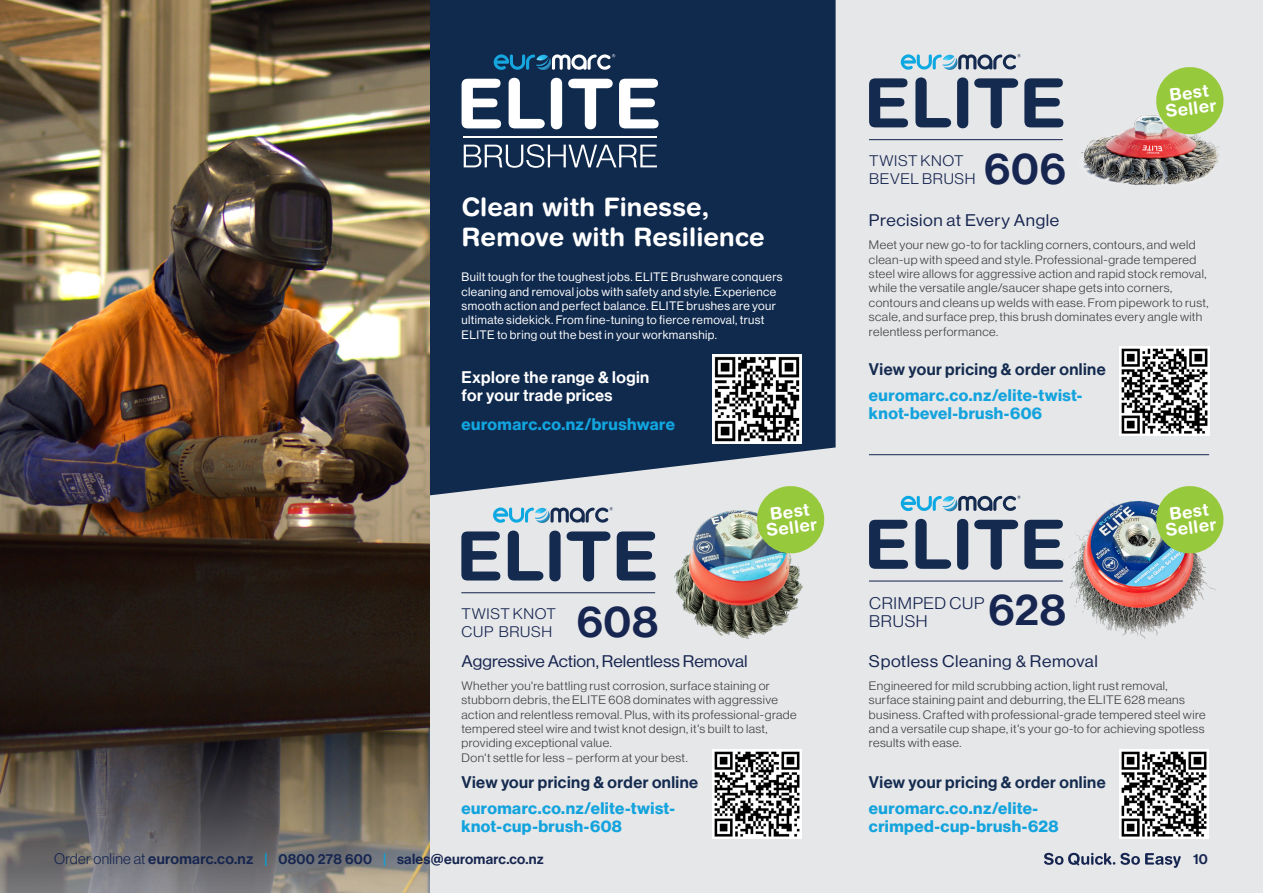
<style>
.page{position:relative;width:1263px;height:893px;background:#fff}
.page>*{position:absolute;margin:0;border:0;box-sizing:border-box;transform-origin:0 0}
.t1{font:43.95px "Neue Haas Display Mediu";letter-spacing:.02em;color:#172650}
.FREE{font:700 25.5px/30.6px "Helvetica Rounded LT Std";letter-spacing:.005em;color:#fff}
.FREE-2{font:700 17.25px/15.6px "Helvetica Rounded LT Std";color:#fff;text-align:center}
.FREE-3{font:700 16.5px/18px "Neue Haas Display";letter-spacing:.025em;color:#13a3dd}
.FREE-4{font:16.5px "Neue Haas Display Mediu";letter-spacing:.025em;color:#142b4f}
.Body__W{font:16.5px "Neue Haas Display";letter-spacing:.015em;color:#172650;scale:1.07 1}
.FREE-5{font:16.5px/18px "Neue Haas Display Mediu";letter-spacing:.025em;color:#fff}
.FREE-6{font:700 16.5px "Neue Haas Display";letter-spacing:.025em;color:#12a4de}
.Body__W-2{font:300 16.5px/18px "Neue Haas Display";letter-spacing:.04em;color:#172650;scale:1.07 1}
.Body__W-3{font:300 15px/18px "Neue Haas Display";letter-spacing:.045em;color:#172650;scale:1.07 1}
.t2{font:14.25px "Neue Haas Display Mediu";letter-spacing:.02em;color:#172650}
.Body__Bullets{font:300 12px/14.4px "Neue Haas Display";letter-spacing:.035em;color:#3e3e3f;scale:1.07 1}
.Body__Bullets-2{font:12px/14.4px "Neue Haas Display";letter-spacing:.035em;color:#fff}
.s1{color:#11a4de}
.s2{font-family:"Neue Haas Display";font-weight:300;font-size:15px}
.s3{font-size:15px}
.s4{color:#00a8e1}
</style>
<div class="page">
<div style="left:428px;top:0;width:835px;height:893px;background:#e6e7e9"></div>
<div style="left:430px;top:0;width:406px;height:495px;background:#102a4e"></div>
<img style="left:0;top:0;width:430px;height:893px">
<img style="left:1081px;top:115px;width:139px;height:71px">
<img style="left:1063px;top:501px;width:153px;height:138px">
<img style="left:674px;top:510px;width:129px;height:129px">
<img style="left:712px;top:355px;width:89px;height:89px">
<img style="left:712px;top:750px;width:89px;height:89px">
<img style="left:1120px;top:346px;width:89px;height:89px">
<hr style="left:869px;top:454px;width:340px;height:1px;background:#172650">
<img style="left:1120px;top:750px;width:89px;height:89px">
<svg style="left:754px;top:483px;width:73px;height:73px"></svg>
<svg style="left:1153px;top:486px;width:71px;height:70px"></svg>
<svg style="left:1153px;top:67px;width:71px;height:70px"></svg>
<svg style="left:462px;top:78px;width:196px;height:51px;background:#7d8b9f"></svg>
<svg style="left:494px;top:54px;width:121px;height:16px;background:#487393"></svg>
<hr style="left:464px;top:136px;width:193px;height:1px;background:#fff">
<svg style="left:464px;top:144px;width:193px;height:24px;background:#50637d"></svg>
<svg style="left:869px;top:519px;width:194px;height:51px"></svg>
<svg style="left:901px;top:495px;width:120px;height:16px"></svg>
<hr style="left:869px;top:580px;width:194px;height:2px;background:#172650">
<svg style="left:869px;top:77px;width:194px;height:51px"></svg>
<svg style="left:901px;top:54px;width:120px;height:16px"></svg>
<hr style="left:869px;top:139px;width:194px;height:1px;background:#172650">
<svg style="left:461px;top:531px;width:195px;height:50px"></svg>
<svg style="left:493px;top:507px;width:120px;height:16px"></svg>
<hr style="left:461px;top:592px;width:194px;height:1px;background:#172650">
<svg style="left:1044px;top:853px;width:137px;height:15px"></svg>
<p class="FREE" style="left:462px;top:191px;width:305px">Clean with Finesse,<br>Remove with Resilience</p>
<p class="Body__Bullets-2" style="left:462px;top:270px;width:323px">Built tough for the toughest jobs. ELITE Brushware conquers cleaning and removal jobs with safety and style. Experience smooth action and perfect balance. ELITE brushes are your ultimate sidekick. From fine-tuning to fierce removal, trust ELITE to bring out the best in your workmanship.</p>
<p class="FREE-5" style="left:462px;top:369px;width:189px">Explore the range &amp; login for your trade prices</p>
<p class="FREE-6" style="left:462px;top:415px;width:215px">euromarc.co.nz/bru<span class="s1">shwa</span>re</p>
<p class="Body__W-3" style="left:869px;top:152px;width:101px">TWIST KNOT<br>BEVEL BRUSH</p>
<p class="t1" style="left:984px;top:143px;width:83px">606</p>
<p class="Body__W" style="left:869px;top:211px;width:179px">Precision at Every Angle</p>
<p class="FREE-2" style="left:1163px;top:88px;width:52px;rotate:-7deg">Best<br>Seller</p>
<p class="Body__Bullets" style="left:869px;top:238px;width:319px">Meet your new go-to for tackling corners, contours, and weld clean-up with speed and style. Professional-grade tempered steel wire allows for aggressive action and rapid stock removal, while the versatile angle/saucer shape gets into corners, contours and cleans up welds with ease. From pipework to rust, scale, and surface prep, this brush dominates every angle with relentless performance.</p>
<p class="FREE-4" style="left:869px;top:360px;width:238px">View your pricing &amp; order online</p>
<p class="FREE-3" style="left:869px;top:387px;width:215px">euromarc.co.nz/elite-twist&shy;knot-bevel-brush-606</p>
<p class="Body__W-3" style="left:461px;top:605px;width:90px">TWIST KNOT<br>CUP BRUSH</p>
<p class="t1" style="left:577px;top:596px;width:83px">608</p>
<p class="FREE-2" style="left:763px;top:507px;width:52px;rotate:-7deg">Best<br>Seller</p>
<p class="FREE-2" style="left:1163px;top:507px;width:52px;rotate:-7deg">Best<br>Seller</p>
<p class="t1" style="left:988px;top:584px;width:79px">628</p>
<p class="Body__W-2" style="left:869px;top:594px;width:109px">CRIMPED CUP<br>BRUSH</p>
<p class="Body__W" style="left:462px;top:652px;width:269px">Aggressive Action, Relentless Removal</p>
<p class="Body__W" style="left:869px;top:652px;width:215px">Spotless Cleaning &amp; Removal</p>
<p class="Body__Bullets" style="left:461px;top:678px;width:315px">Whether you're battling rust corrosion, surface staining or stubborn debris, the ELITE 608 dominates with aggressive action and relentless removal. Plus, with its professional-grade tempered steel wire and twist knot design, it's built to last, providing exceptional value.</p>
<p class="Body__Bullets" style="left:461px;top:750px;width:213px">Don't settle for less – perform at your best.</p>
<p class="FREE-4" style="left:461px;top:773px;width:238px">View your pricing &amp; order online</p>
<p class="FREE-3" style="left:461px;top:799px;width:215px">euromarc.co.nz/elite-twist&shy;knot-cup-brush-608</p>
<p class="Body__Bullets" style="left:869px;top:678px;width:316px">Engineered for mild scrubbing action, light rust removal, surface staining paint and deburring, the ELITE 628 means business. Crafted with professional-grade tempered steel wire and a versatile cup shape, it's your go-to for achieving spotless results with ease.</p>
<p class="FREE-4" style="left:869px;top:773px;width:238px">View your pricing &amp; order online</p>
<p class="FREE-3" style="left:869px;top:799px;width:191px">euromarc.co.nz/elite&shy;crimped-cup-brush-628</p>
<p class="t2" style="left:54px;top:851px;width:491px"><span class="s2">Order online at</span> <span class="s3">euromarc.co.nz</span> <span class="s4">|</span> 0800 278 600 <span class="s4">|</span> sales@euromarc.co.nz</p>
<p class="t2" style="left:1193px;top:851px;width:16px">10</p>
</div>
